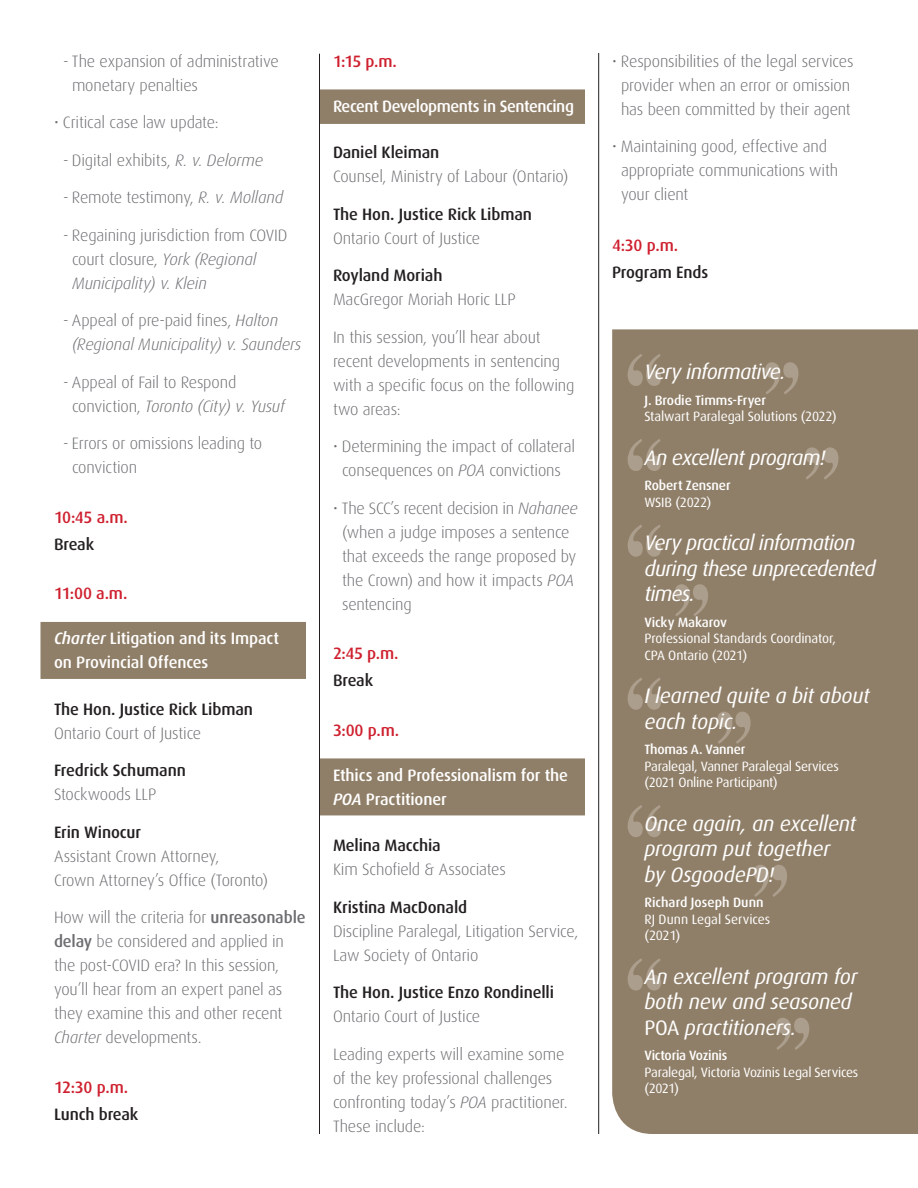
<style>
.page{position:relative;width:918px;height:1188px;background:#fff}
.page>*{position:absolute;margin:0;border:0;box-sizing:border-box;transform-origin:0 0}
.t1{font:italic 21px/25.5px "Dax";letter-spacing:-.025em;color:#fff}
.Body_Copy{font:300 16.5px/24px "Dax";letter-spacing:-.01em;color:#6c6d70}
.Body_Copy_Bullet{font:300 16.5px/24px "Dax";letter-spacing:-.01em;color:#6c6d70;text-align:center}
.Body_Copy_Dash{font:300 16.5px/24px "Dax";letter-spacing:-.01em;color:#6c6d70}
.Body_Copy-2{font:500 16.5px/24px "Dax";letter-spacing:-.01em;color:#231f20}
.White_Head_2_lines{font:500 16.5px/24px "Dax";letter-spacing:-.01em;color:#fff}
.Body_Copy_Dash-2{font:italic 300 16.5px/24px "Dax";letter-spacing:-.005em;color:#6c6d70}
.Red_Head{font:500 16.5px "Dax";letter-spacing:-.025em;color:#cf202f}
.Black_Head{font:500 16.5px "Dax";letter-spacing:-.005em;color:#231f20}
.White_Head_1_line{font:500 16.5px "Dax";letter-spacing:-.03em;color:#fff}
.t2{font:13.5px/16.5px "Dax";letter-spacing:-.015em;color:#fff}
.t3{font:500 13.5px/16.5px "Dax";letter-spacing:-.01em;color:#fff}
.s1{font-style:italic}
.s2{font-style:normal}
.s3{font-weight:300;color:#6c6d70}
.s4{font-weight:500;color:#231f20}
.s5{font-weight:500}
.s6{font-weight:400}
</style>
<div class="page">
<div style="left:612px;top:329px;width:306px;height:805px;background:#907f68"></div>
<div style="left:320px;top:89px;width:265px;height:35px;background:#907f68"></div>
<div style="left:320px;top:758px;width:265px;height:57px;background:#907f68"></div>
<div style="left:40px;top:622px;width:266px;height:57px;background:#907f68"></div>
<hr style="left:319px;top:54px;width:1px;height:1080px;background:#231f20">
<hr style="left:598px;top:53px;width:1px;height:1081px;background:#231f20">
<svg style="left:628px;top:677px;width:33px;height:33px"></svg>
<svg style="left:628px;top:524px;width:33px;height:33px"></svg>
<svg style="left:628px;top:439px;width:33px;height:32px"></svg>
<svg style="left:628px;top:354px;width:33px;height:32px"></svg>
<svg style="left:628px;top:805px;width:33px;height:32px"></svg>
<svg style="left:628px;top:958px;width:33px;height:33px"></svg>
<svg style="left:717px;top:712px;width:34px;height:32px"></svg>
<svg style="left:675px;top:584px;width:33px;height:32px"></svg>
<svg style="left:805px;top:447px;width:33px;height:33px"></svg>
<svg style="left:765px;top:362px;width:33px;height:32px"></svg>
<svg style="left:754px;top:865px;width:33px;height:32px"></svg>
<svg style="left:776px;top:1018px;width:33px;height:32px"></svg>
<p class="Body_Copy_Dash" style="left:72px;top:49px;width:208px;text-indent:-9px">- The expansion of administrative monetary penalties</p>
<p class="Body_Copy_Bullet" style="left:54px;top:111px;width:166px">• Critical case law update:</p>
<p class="Body_Copy_Dash" style="left:63px;top:148px;width:202px">- Digital exhibits, <span class="s1">R. v. Delorme</span></p>
<p class="Body_Copy_Dash" style="left:63px;top:186px;width:222px">- Remote testimony, <span class="s1">R. v. Molland</span></p>
<p class="Body_Copy_Dash" style="left:72px;top:223px;width:217px;text-indent:-9px">- Regaining jurisdiction from COVID court closure, <span class="s1">York (Regional<br>Municipality) v. Klein</span></p>
<p class="Body_Copy_Dash-2" style="left:72px;top:309px;width:231px;text-indent:-9px"><span class="s2">- Appeal of pre‑paid fines,</span> Halton (Regional Municipality) v. Saunders</p>
<p class="Body_Copy_Dash" style="left:72px;top:370px;width:214px;text-indent:-9px">- Appeal of Fail to Respond conviction, <span class="s1">Toronto (City) v. Yusuf</span></p>
<p class="Body_Copy_Dash" style="left:72px;top:432px;width:192px;text-indent:-9px">- Errors or omissions leading to conviction</p>
<p class="Red_Head" style="left:54px;top:508px;width:75px">10:45 a.m.</p>
<p class="Black_Head" style="left:54px;top:535px;width:42px">Break</p>
<p class="Red_Head" style="left:54px;top:584px;width:75px">11:00 a.m.</p>
<p class="White_Head_2_lines" style="left:54px;top:627px;width:227px"><span class="s1">Charter</span> Litigation and its Impact on Provincial Offences</p>
<p class="Body_Copy-2" style="left:54px;top:697px;width:200px">The Hon. Justice Rick Libman<br><span class="s3">Ontario Court of Justice</span></p>
<p class="Body_Copy-2" style="left:54px;top:759px;width:134px">Fredrick Schumann<br><span class="s3">Stockwoods LLP</span></p>
<p class="Body_Copy" style="left:54px;top:820px;width:216px"><span class="s4">Erin Winocur<br></span>Assistant Crown Attorney,<br>Crown Attorney’s Office (Toronto)</p>
<p class="Body_Copy" style="left:54px;top:906px;width:253px">How will the criteria for <span class="s5">unreasonable delay</span> be considered and applied in the post‑COVID era? In this session, you’ll hear from an expert panel as they examine this and other recent <span class="s1">Charter</span> developments.</p>
<p class="Red_Head" style="left:54px;top:1078px;width:76px">12:30 p.m.</p>
<p class="Black_Head" style="left:54px;top:1105px;width:86px">Lunch break</p>
<p class="Red_Head" style="left:333px;top:52px;width:65px">1:15 p.m.</p>
<p class="White_Head_1_line" style="left:333px;top:97px;width:243px">Recent Developments in Sentencing</p>
<p class="Body_Copy" style="left:333px;top:141px;width:237px"><span class="s4">Daniel Kleiman<br></span>Counsel, Ministry of Labour (Ontario)</p>
<p class="Body_Copy-2" style="left:333px;top:202px;width:200px">The Hon. Justice Rick Libman<br><span class="s3">Ontario Court of Justice</span></p>
<p class="Body_Copy" style="left:333px;top:264px;width:184px"><span class="s4">Royland Moriah<br></span>MacGregor Moriah Horic LLP</p>
<p class="Body_Copy" style="left:333px;top:325px;width:243px">In this session, you’ll hear about recent developments in sentencing with a specific focus on the following two areas:</p>
<p class="Body_Copy_Bullet" style="left:333px;top:435px;width:244px">• Determining the impact of collateral consequences on <span class="s1">POA</span> convictions</p>
<p class="Body_Copy_Bullet" style="left:342px;top:496px;width:237px;text-align:left;text-indent:-9px">• The SCC’s recent decision in <span class="s1">Nahanee </span>(when a judge imposes a sentence that exceeds the range proposed by the Crown) and how it impacts <span class="s1">POA </span>sentencing</p>
<p class="Red_Head" style="left:333px;top:644px;width:67px">2:45 p.m.</p>
<p class="Black_Head" style="left:333px;top:671px;width:42px">Break</p>
<p class="Red_Head" style="left:333px;top:721px;width:68px">3:00 p.m.</p>
<p class="White_Head_2_lines" style="left:333px;top:763px;width:237px">Ethics and Professionalism for the<br><span class="s1">POA</span> Practitioner</p>
<p class="Body_Copy" style="left:333px;top:834px;width:174px"><span class="s4">Melina Macchia<br></span>Kim Schofield &amp; Associates</p>
<p class="Body_Copy" style="left:333px;top:895px;width:247px"><span class="s4">Kristina MacDonald<br></span>Discipline Paralegal, Litigation Service,<br>Law Society of Ontario</p>
<p class="Body_Copy-2" style="left:333px;top:981px;width:223px">The Hon. Justice Enzo Rondinelli<br><span class="s3">Ontario Court of Justice</span></p>
<p class="Body_Copy" style="left:333px;top:1042px;width:236px">Leading experts will examine some of the key professional challenges confronting today’s <span class="s1">POA</span> practitioner.<br>These include:</p>
<p class="Body_Copy_Bullet" style="left:612px;top:49px;width:243px">• Responsibilities of the legal services provider when an error or omission has been committed by their agent</p>
<p class="Body_Copy_Bullet" style="left:621px;top:135px;width:219px;text-align:left;text-indent:-9px">• Maintaining good, effective and appropriate communications with your client</p>
<p class="Red_Head" style="left:612px;top:236px;width:68px">4:30 p.m.</p>
<p class="Black_Head" style="left:612px;top:263px;width:98px">Program Ends</p>
<p class="t1" style="left:644px;top:360px;width:142px">Very informative.</p>
<p class="t2" style="left:644px;top:392px;width:194px"><span class="s5">J. Brodie Timms-Fryer<br></span>Stalwart Paralegal Solutions (2022)</p>
<p class="t1" style="left:644px;top:445px;width:183px">An excellent program!</p>
<p class="t3" style="left:644px;top:478px;width:88px">Robert Zensner<br><span class="s6">WSIB (2022)</span></p>
<p class="t1" style="left:644px;top:531px;width:233px">Very practical information during these unprecedented times.</p>
<p class="t2" style="left:644px;top:614px;width:193px"><span class="s5">Vicky Makarov<br></span>Professional Standards Coordinator,<br>CPA Ontario (2021)</p>
<p class="t1" style="left:644px;top:684px;width:227px">I learned quite a bit about each topic.</p>
<p class="t2" style="left:644px;top:742px;width:196px"><span class="s5">Thomas A. Vanner<br></span>Paralegal, Vanner Paralegal Services (2021 Online Participant)</p>
<p class="t1" style="left:644px;top:811px;width:213px">Once again, an excellent program put together<br>by OsgoodePD!</p>
<p class="t2" style="left:644px;top:895px;width:128px"><span class="s5">Richard Joseph Dunn<br></span>RJ Dunn Legal Services (2021)</p>
<p class="t1" style="left:644px;top:964px;width:215px">An excellent program for both new and seasoned<br><span class="s2">POA</span> practitioners.</p>
<p class="t2" style="left:644px;top:1048px;width:215px"><span class="s5">Victoria Vozinis<br></span>Paralegal, Victoria Vozinis Legal Services (2021)</p>
</div>
